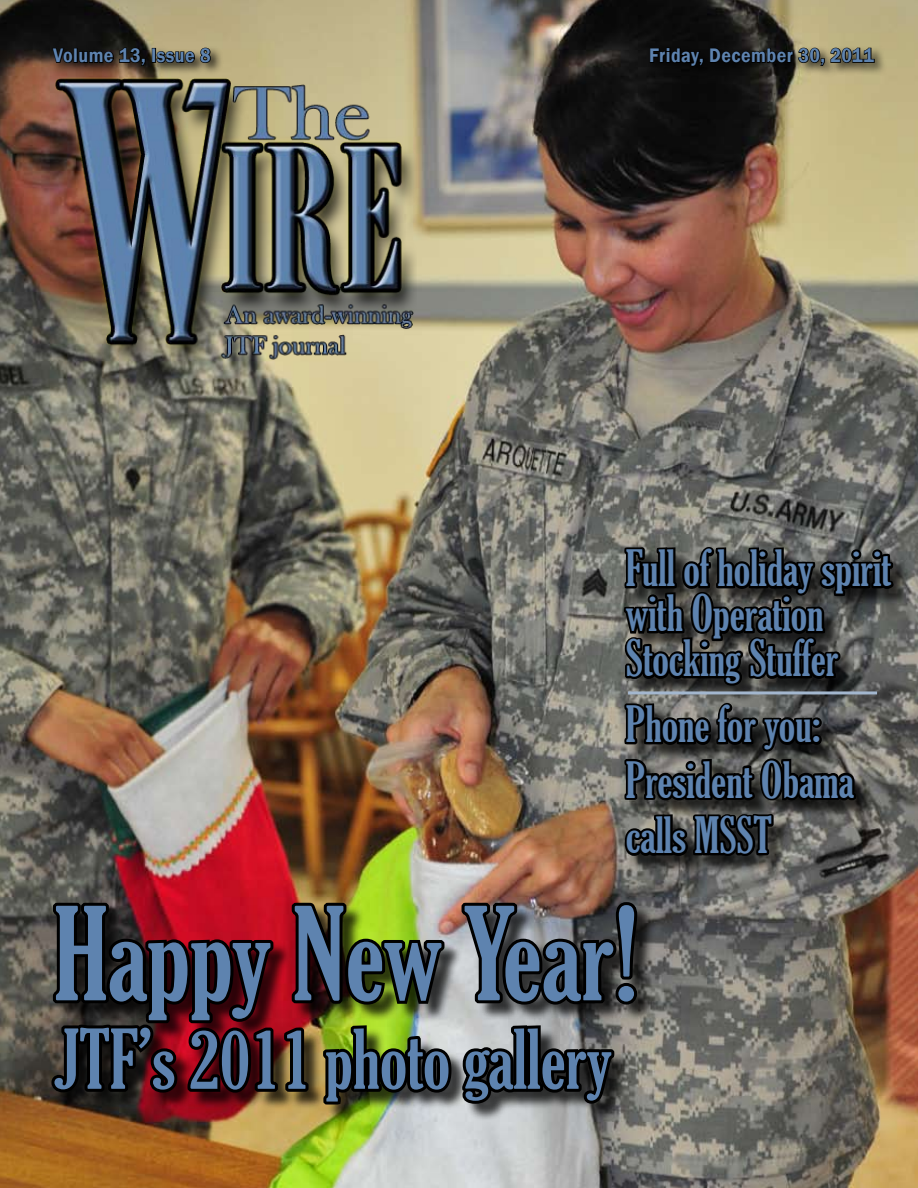
<style>
.page{position:relative;width:918px;height:1188px;background:#fff}
.page>*{position:absolute;margin:0;border:0;box-sizing:border-box;transform-origin:0 0}
.t1{font:extra-condensed 124.5px "Gloucester";color:#5e83af}
.t2{font:extra-condensed 79.5px "Gloucester";color:#5e83af}
.t3{font:extra-condensed 48px/45px "Gloucester";color:#5e83af}
.t4{font:600 20.1px "Franklin Gothic";letter-spacing:.025em;color:#5e83af;scale:.89 1}
</style>
<div class="page">
<img style="left:0;top:0;width:918px;height:1188px">
<div style="left:646px;top:45px;width:272px;height:73px;background:#000;opacity:.75"></div>
<svg style="left:649px;top:47px;width:227px;height:20px"></svg>
<div style="left:54px;top:904px;width:861px;height:284px;background:#000;opacity:.75"></div>
<div style="left:49px;top:45px;width:288px;height:73px;background:#000;opacity:.75"></div>
<svg style="left:51px;top:47px;width:95px;height:20px"></svg>
<div style="left:152px;top:48px;width:4px;height:15px;border:2px solid #000"></div>
<svg style="left:155px;top:47px;width:57px;height:17px"></svg>
<img style="left:54px;top:78px;width:363px;height:292px">
<div style="left:626px;top:549px;width:292px;height:363px;background:#000;opacity:.75"></div>
<img style="left:46px;top:543px;width:851px;height:645px">
<hr style="left:628px;top:691px;width:249px;height:3px;background:#a3b7cf">
<p class="t4" style="left:53px;top:43px;width:178px">Volume 13, Issue 8</p>
<p class="t4" style="left:649px;top:43px;width:254px">Friday, December 30, 2011</p>
<p class="t3" style="left:626px;top:546px;width:267px">Full of holiday spirit with Operation<br>Stocking Stuffer</p>
<p class="t3" style="left:626px;top:697px;width:229px;line-height:55.5px">Phone for you:<br>President Obama calls MSST</p>
<h1 class="t1" style="left:54px;top:883px;width:585px">Happy New Year!</h1>
<h2 class="t2" style="left:54px;top:1014px;width:559px">JTF’s 2011 photo gallery</h2>
</div>
